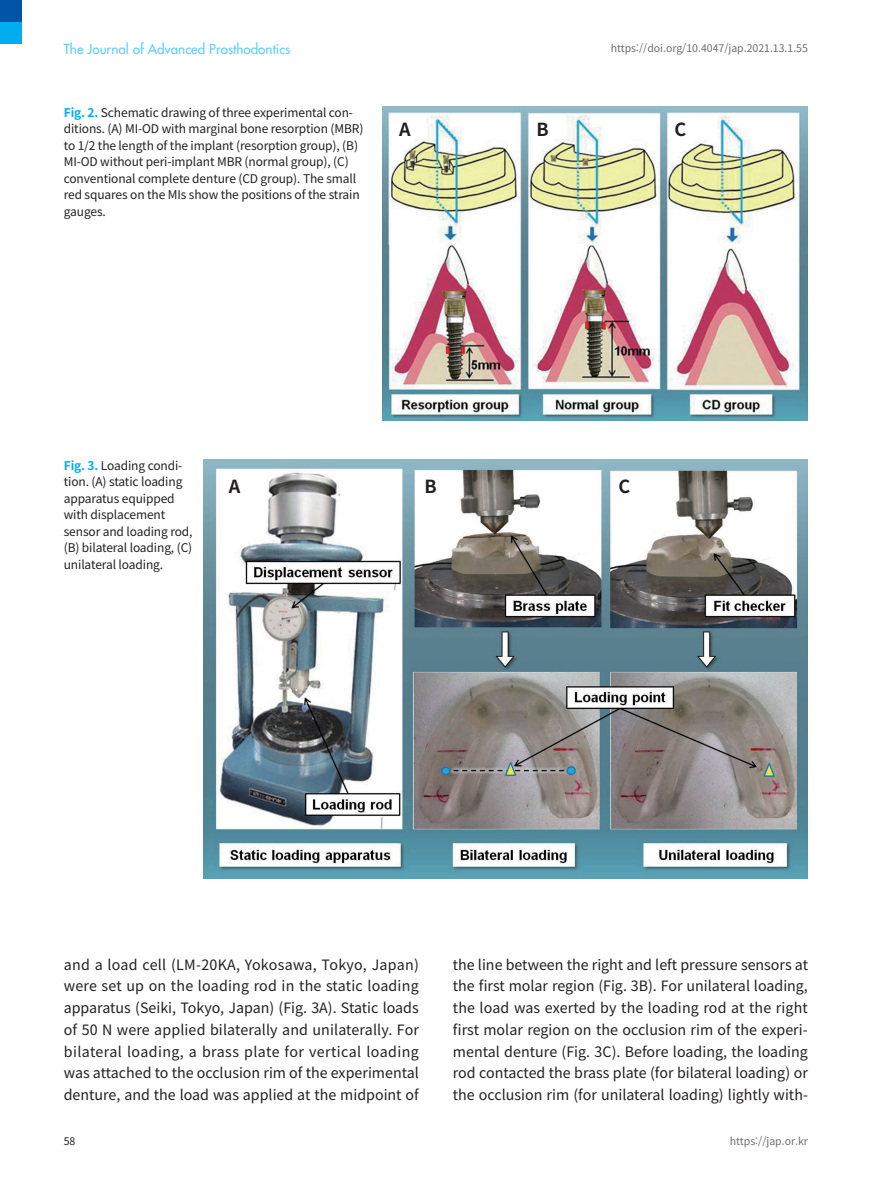
<style>
.page{position:relative;width:893px;height:1191px;background:#fff}
.page>*{position:absolute;margin:0;border:0;box-sizing:border-box;transform-origin:0 0}
.t1{font:700 18px "Noto Sans CJ Kkr";color:#231f20}
.t2{font:14.25px/21.8px "Noto Sans CJ Kkr";color:#231f20;text-align:justify}
.t3{font:500 13.5px "Futura Std";color:#62cdf5}
.t4{font:12px/16.5px "Noto Sans CJ Kkr";letter-spacing:-.01em;color:#231f20}
.t5{font:10.5px "Noto Sans CJ Kkr";color:#6c6d70}
.t6{font:10.5px "Noto Sans CJ Kkr";color:#231f20}
.s1{font-weight:700;color:#00aeef}
</style>
<div class="page">
<div style="left:0;top:22px;width:22px;height:22px;background:#00aeef"></div>
<div style="left:0;top:0;width:22px;height:22px;background:#0154a6"></div>
<img style="left:382px;top:106px;width:426px;height:315px">
<img style="left:204px;top:459px;width:604px;height:419px">
<p class="t3" style="left:64px;top:40px;width:228px">The Journal of Advanced Prosthodontics</p>
<p class="t4" style="left:64px;top:104px;width:301px"><span class="s1">Fig. 2.</span> Schematic drawing of three experimental con&shy;ditions. (A) MI-OD with marginal bone resorption (MBR) to 1/2 the length of the implant (resorption group), (B)<br>MI-OD without peri-implant MBR (normal group), (C) conventional complete denture (CD group). The small red squares on the MIs show the positions of the strain gauges.</p>
<p class="t5" style="left:611px;top:42px;width:199px">https://doi.org/10.4047/jap.2021.13.1.55</p>
<p class="t1" style="left:399px;top:119px;width:13px">A</p>
<p class="t1" style="left:536px;top:119px;width:14px">B</p>
<p class="t1" style="left:674px;top:119px;width:13px">C</p>
<p class="t4" style="left:64px;top:457px;width:130px"><span class="s1">Fig. 3.</span> Loading condi&shy;tion. (A) static loading apparatus equipped with displacement sensor and loading rod, (B) bilateral loading, (C) unilateral loading.</p>
<p class="t1" style="left:229px;top:476px;width:13px">A</p>
<p class="t1" style="left:424px;top:476px;width:14px">B</p>
<p class="t1" style="left:619px;top:476px;width:13px">C</p>
<p class="t2" style="left:64px;top:953px;width:357px">and a load cell (LM-20KA, Yokosawa, Tokyo, Japan) were set up on the loading rod in the static loading apparatus (Seiki, Tokyo, Japan) (Fig. 3A). Static loads of 50 N were applied bilaterally and unilaterally. For bilateral loading, a brass plate for vertical loading was attached to the occlusion rim of the experimental denture, and the load was applied at the midpoint of</p>
<p class="t2" style="left:453px;top:953px;width:357px">the line between the right and left pressure sensors at the first molar region (Fig. 3B). For unilateral loading, the load was exerted by the loading rod at the right first molar region on the occlusion rim of the experi&shy;mental denture (Fig. 3C). Before loading, the loading rod contacted the brass plate (for bilateral loading) or the occlusion rim (for unilateral loading) lightly with-</p>
<p class="t6" style="left:64px;top:1135px;width:13px">58</p>
<p class="t5" style="left:730px;top:1135px;width:80px">https://jap.or.kr</p>
</div>
